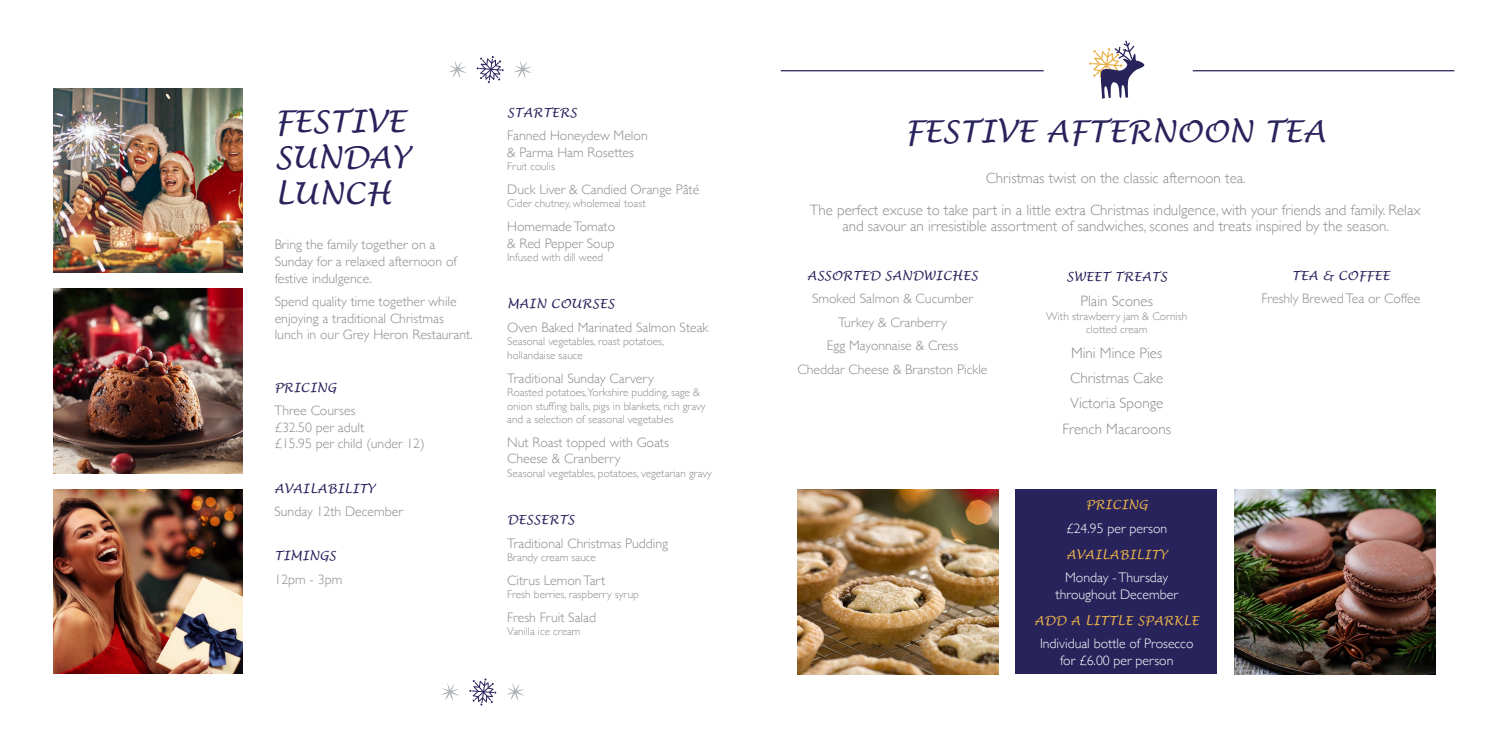
<style>
.page{position:relative;width:1489px;height:745px;background:#fff}
.page>*{position:absolute;margin:0;border:0;box-sizing:border-box;transform-origin:0 0}
.t1{font:italic 30px/36px "Lucida Handwriting";letter-spacing:.01em;color:#29235c}
.t2{font:300 15px/25.1px "Gill Sans";color:#898c8a;text-align:center}
.t3{font:300 13.75px/16.5px "Gill Sans";color:#898c8a}
.t4{font:300 13.75px/16.5px "Gill Sans";color:#fff;text-align:center}
.t5{font:italic 12.5px "Lucida Handwriting";letter-spacing:.02em;color:#29235c}
.t6{font:italic 12.5px "Lucida Handwriting";letter-spacing:.02em;color:#e8b14a}
.t7{font:300 11.25px/13.5px "Gill Sans";color:#898c8a}
</style>
<div class="page">
<img style="left:53px;top:288px;width:190px;height:185px">
<img style="left:53px;top:88px;width:190px;height:184px">
<img style="left:53px;top:489px;width:190px;height:184px">
<svg style="left:514px;top:61px;width:18px;height:17px"></svg>
<svg style="left:476px;top:56px;width:28px;height:27px"></svg>
<svg style="left:449px;top:61px;width:17px;height:17px"></svg>
<svg style="left:507px;top:683px;width:17px;height:17px"></svg>
<svg style="left:469px;top:678px;width:27px;height:27px"></svg>
<svg style="left:441px;top:683px;width:18px;height:17px"></svg>
<hr style="left:780px;top:70px;width:263px;height:1px;background:#29235c">
<hr style="left:1192px;top:70px;width:262px;height:1px;background:#29235c">
<img style="left:797px;top:489px;width:201px;height:184px">
<img style="left:1234px;top:489px;width:201px;height:184px">
<div style="left:1015px;top:489px;width:202px;height:184px;background:#29235c"></div>
<svg style="left:1089px;top:41px;width:55px;height:58px"></svg>
<h1 class="t1" style="left:275px;top:104px;width:136px">FESTIVE<br>SUNDAY<br>LUNCH</h1>
<p class="t3" style="left:275px;top:236px;width:183px">Bring the family together on a<br>Sunday for a relaxed afternoon of festive indulgence.</p>
<p class="t3" style="left:275px;top:292px;width:199px">Spend quality time together while enjoying a traditional Christmas lunch in our Grey Heron Restaurant.</p>
<p class="t5" style="left:274px;top:379px;width:63px">PRICING</p>
<p class="t3" style="left:274px;top:401px;width:152px">Three Courses<br>£32.50 per adult<br>£15.95 per child (under 12)</p>
<p class="t5" style="left:274px;top:480px;width:102px">AVAILABILITY</p>
<p class="t3" style="left:274px;top:502px;width:130px">Sunday 12th December</p>
<p class="t5" style="left:274px;top:548px;width:63px">TIMINGS</p>
<p class="t3" style="left:274px;top:570px;width:69px">12pm - 3pm</p>
<p class="t5" style="left:507px;top:105px;width:71px">STARTERS</p>
<p class="t3" style="left:507px;top:127px;width:142px">Fanned Honeydew Melon &amp; Parma Ham Rosettes</p>
<p class="t7" style="left:507px;top:159px;width:49px">Fruit coulis</p>
<p class="t3" style="left:507px;top:180px;width:193px">Duck Liver &amp; Candied Orange Pâté</p>
<p class="t7" style="left:507px;top:196px;width:140px">Cider chutney, wholemeal toast</p>
<p class="t3" style="left:507px;top:217px;width:109px">Homemade Tomato &amp; Red Pepper Soup</p>
<p class="t7" style="left:507px;top:250px;width:97px">Infused with dill weed</p>
<p class="t5" style="left:507px;top:296px;width:109px">MAIN COURSES</p>
<p class="t3" style="left:507px;top:318px;width:203px">Oven Baked Marinated Salmon Steak</p>
<p class="t7" style="left:507px;top:334px;width:158px">Seasonal vegetables, roast potatoes, hollandaise sauce</p>
<p class="t3" style="left:507px;top:369px;width:148px">Traditional Sunday Carvery</p>
<p class="t7" style="left:507px;top:385px;width:200px">Roasted potatoes,Yorkshire pudding, sage &amp; onion stuffing balls, pigs in blankets, rich gravy and a selection of seasonal vegetables</p>
<p class="t3" style="left:507px;top:433px;width:163px">Nut Roast topped with Goats<br>Cheese &amp; Cranberry</p>
<p class="t7" style="left:507px;top:465px;width:206px">Seasonal vegetables, potatoes, vegetarian gravy</p>
<p class="t5" style="left:507px;top:511px;width:69px">DESSERTS</p>
<p class="t3" style="left:507px;top:534px;width:162px">Traditional Christmas Pudding</p>
<p class="t7" style="left:507px;top:550px;width:90px">Brandy cream sauce</p>
<p class="t3" style="left:507px;top:571px;width:100px">Citrus Lemon Tart</p>
<p class="t7" style="left:507px;top:587px;width:133px">Fresh berries, raspberry syrup</p>
<p class="t3" style="left:507px;top:608px;width:90px">Fresh Fruit Salad</p>
<p class="t7" style="left:507px;top:624px;width:75px">Vanilla ice cream</p>
<h1 class="t1" style="left:904px;top:114px;width:422px">FESTIVE AFTERNOON TEA</h1>
<p class="t2" style="left:809px;top:161px;width:612px;line-height:31.6px">Christmas twist on the classic afternoon tea.<br>The perfect excuse to take part in a little extra Christmas indulgence, with your friends and family. Relax</p>
<p class="t2" style="left:842px;top:212px;width:548px">and savour an irresistible assortment of sandwiches, scones and treats inspired by the season.</p>
<p class="t5" style="left:807px;top:267px;width:172px">ASSORTED SANDWICHES</p>
<p class="t3" style="left:797px;top:286px;width:191px;line-height:23.6px;text-align:center">Smoked Salmon &amp; Cucumber<br>Turkey &amp; Cranberry<br>Egg Mayonnaise &amp; Cress<br>Cheddar Cheese &amp; Branston Pickle</p>
<p class="t5" style="left:1066px;top:269px;width:102px">SWEET TREATS</p>
<p class="t2" style="left:1080px;top:288px;width:74px">Plain Scones</p>
<p class="t7" style="left:1046px;top:308px;width:142px;text-align:center">With strawberry jam &amp; Cornish clotted cream</p>
<p class="t2" style="left:1062px;top:340px;width:110px">Mini Mince Pies<br>Christmas Cake<br>Victoria Sponge<br>French Macaroons</p>
<p class="t6" style="left:1085px;top:497px;width:63px">PRICING</p>
<p class="t4" style="left:1066px;top:519px;width:103px">£24.95 per person</p>
<p class="t6" style="left:1066px;top:546px;width:102px">AVAILABILITY</p>
<p class="t4" style="left:1055px;top:568px;width:124px">Monday - Thursday throughout December</p>
<p class="t6" style="left:1034px;top:612px;width:166px">ADD A LITTLE SPARKLE</p>
<p class="t4" style="left:1039px;top:634px;width:155px">Individual bottle of Prosecco for £6.00 per person</p>
<p class="t5" style="left:1291px;top:267px;width:100px">TEA &amp; COFFEE</p>
<p class="t3" style="left:1261px;top:289px;width:160px">Freshly Brewed Tea or Coffee</p>
</div>
